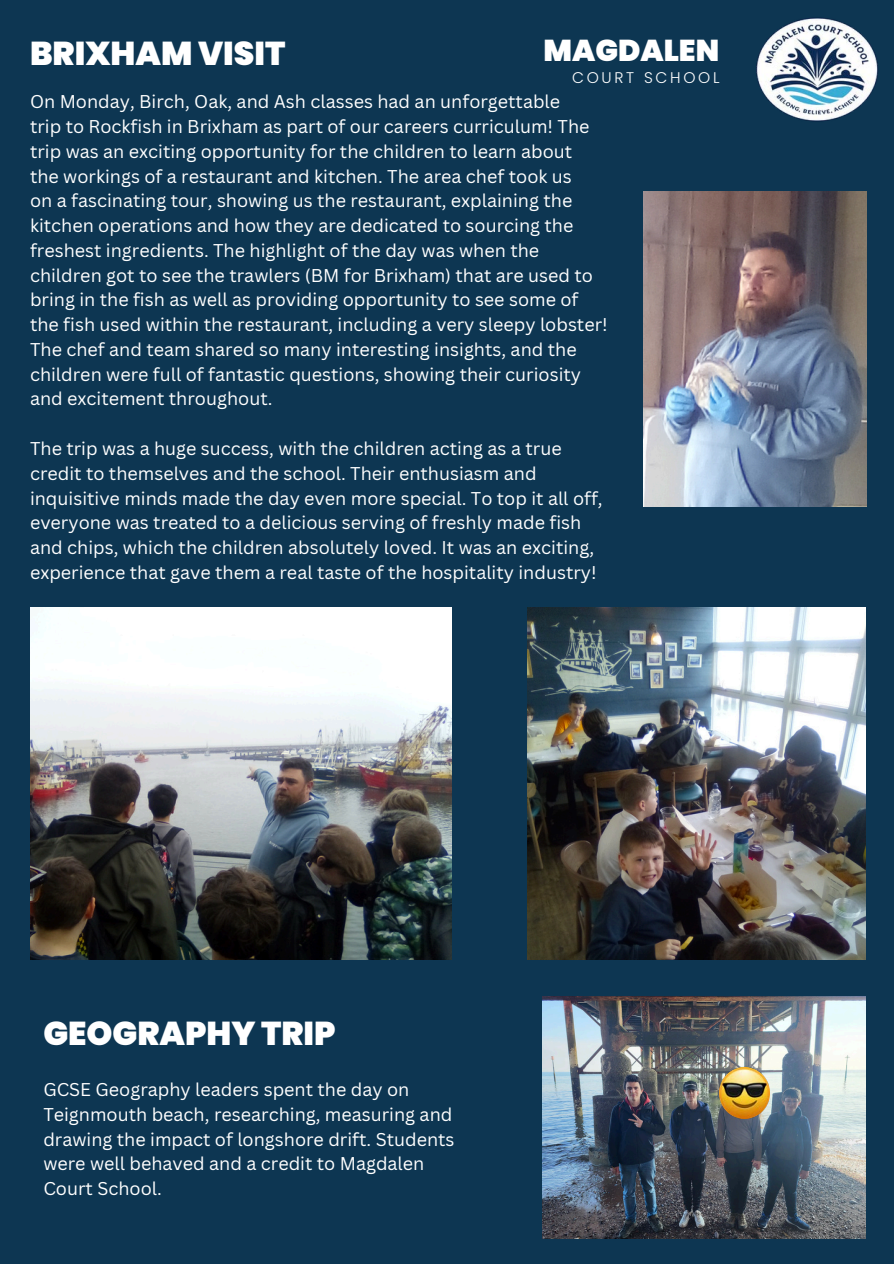
<style>
.page{position:relative;width:894px;height:1264px;background:#fff}
.page>*{position:absolute;margin:0;border:0;box-sizing:border-box;transform-origin:0 0}
.t1{font:900 33px "Poppins";color:#fff}
.t2{font:900 30.15px "Poppins";color:#fff}
.t3{font:18px/24.8px "Canva Sans";color:#fff}
.t4{font:300 15.45px "Poppins";letter-spacing:.175em;color:#fff}
</style>
<div class="page">
<div style="left:0;top:0;width:893px;height:1263px;background:#0d3652"></div>
<img style="left:756px;top:17px;width:122px;height:105px">
<img style="left:30px;top:607px;width:422px;height:352px">
<img style="left:528px;top:607px;width:337px;height:352px">
<img style="left:643px;top:192px;width:223px;height:315px">
<img style="left:542px;top:996px;width:323px;height:242px">
<img style="left:719px;top:1067px;width:50px;height:51px">
<p class="t2" style="left:543px;top:30px;width:177px">MAGDALEN</p>
<h1 class="t4" style="left:572px;top:67px;width:149px">COURT SCHOOL</h1>
<h1 class="t1" style="left:30px;top:30px;width:257px">BRIXHAM VISIT</h1>
<p class="t3" style="left:30px;top:89px;width:579px">On Monday, Birch, Oak, and Ash classes had an unforgettable<br>trip to Rockfish in Brixham as part of our careers curriculum! The trip was an exciting opportunity for the children to learn about<br>the workings of a restaurant and kitchen. The area chef took us<br>on a fascinating tour, showing us the restaurant, explaining the kitchen operations and how they are dedicated to sourcing the freshest ingredients. The highlight of the day was when the children got to see the trawlers (BM for Brixham) that are used to bring in the fish as well as providing opportunity to see some of the fish used within the restaurant, including a very sleepy lobster!<br>The chef and team shared so many interesting insights, and the children were full of fantastic questions, showing their curiosity and excitement throughout.</p>
<h2 class="t3" style="left:30px;top:435px;width:574px">The trip was a huge success, with the children acting as a true credit to themselves and the school. Their enthusiasm and inquisitive minds made the day even more special. To top it all off, everyone was treated to a delicious serving of freshly made fish and chips, which the children absolutely loved. It was an exciting, experience that gave them a real taste of the hospitality industry!</h2>
<h2 class="t1" style="left:43px;top:1010px;width:294px">GEOGRAPHY TRIP</h2>
<p class="t3" style="left:43px;top:1076px;width:412px">GCSE Geography leaders spent the day on Teignmouth beach, researching, measuring and drawing the impact of longshore drift. Students were well behaved and a credit to Magdalen Court School.</p>
</div>
